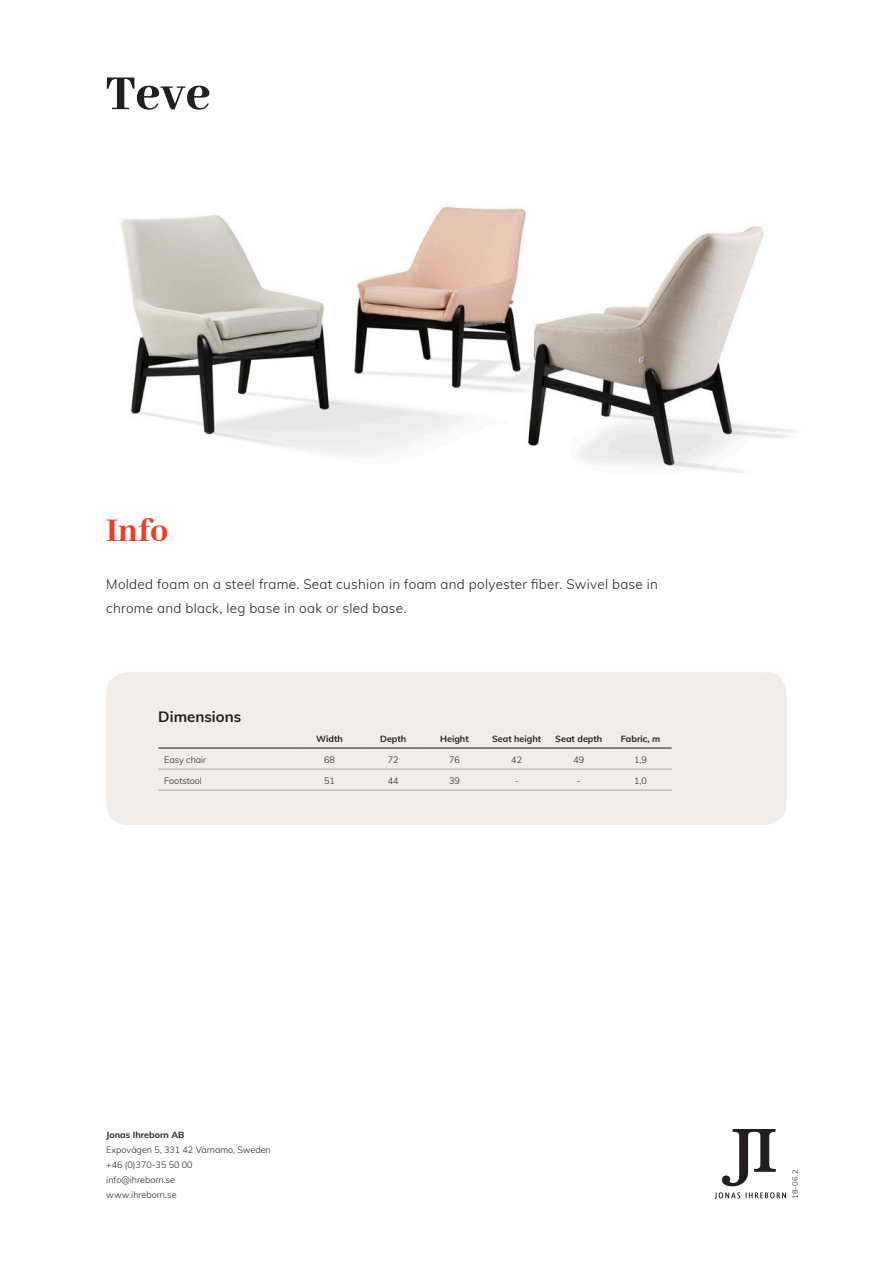
<style>
.page{position:relative;width:893px;height:1263px;background:#fff}
.page>*{position:absolute;margin:0;border:0;box-sizing:border-box;transform-origin:0 0}
.t1{font:800 54px "Abhaya Libre";color:#231f20}
.t2{font:800 36px "Abhaya Libre";color:#ef3c23}
.t3{font:700 15px "Muli";color:#231f20}
.t4{font:300 13.5px "Muli";letter-spacing:.02em;color:#231f20}
.t5{font:300 9px "Muli";color:#231f20}
.t6{font:700 9px "Muli";color:#231f20}
.t7{font:300 7.5px "Muli";color:#231f20}
</style>
<div class="page">
<div style="left:106px;top:672px;width:681px;height:153px;background:#f2ede8;border-radius:21px"></div>
<svg style="left:714px;top:1192px;width:26px;height:7px"></svg>
<svg style="left:746px;top:1192px;width:40px;height:6px"></svg>
<svg style="left:722px;top:1129px;width:54px;height:57px"></svg>
<img style="left:121px;top:207px;width:673px;height:265px">
<hr style="left:158px;top:769px;width:138px;height:1px;background:#a7a9ac">
<hr style="left:296px;top:769px;width:67px;height:1px;background:#a7a9ac">
<hr style="left:363px;top:769px;width:61px;height:1px;background:#a7a9ac">
<hr style="left:424px;top:769px;width:61px;height:1px;background:#a7a9ac">
<hr style="left:485px;top:769px;width:63px;height:1px;background:#a7a9ac">
<hr style="left:548px;top:769px;width:61px;height:1px;background:#a7a9ac">
<hr style="left:609px;top:769px;width:63px;height:1px;background:#a7a9ac">
<hr style="left:158px;top:790px;width:138px;height:1px;background:#a7a9ac">
<hr style="left:296px;top:790px;width:67px;height:1px;background:#a7a9ac">
<hr style="left:363px;top:790px;width:61px;height:1px;background:#a7a9ac">
<hr style="left:424px;top:790px;width:61px;height:1px;background:#a7a9ac">
<hr style="left:485px;top:790px;width:63px;height:1px;background:#a7a9ac">
<hr style="left:548px;top:790px;width:61px;height:1px;background:#a7a9ac">
<hr style="left:609px;top:790px;width:63px;height:1px;background:#a7a9ac">
<hr style="left:158px;top:747px;width:138px;height:1px;background:#231f20">
<hr style="left:296px;top:747px;width:67px;height:1px;background:#231f20">
<hr style="left:363px;top:747px;width:61px;height:1px;background:#231f20">
<hr style="left:424px;top:747px;width:61px;height:1px;background:#231f20">
<hr style="left:485px;top:747px;width:63px;height:1px;background:#231f20">
<hr style="left:548px;top:747px;width:61px;height:1px;background:#231f20">
<hr style="left:609px;top:747px;width:63px;height:1px;background:#231f20">
<p class="t1" style="left:106px;top:64px;width:106px">Teve</p>
<p class="t2" style="left:106px;top:510px;width:64px">Info</p>
<p class="t4" style="left:106px;top:574px;width:553px">Molded foam on a steel frame. Seat cushion in foam and polyester fiber. Swivel base in</p>
<p class="t4" style="left:106px;top:598px;width:302px">chrome and black, leg base in oak or sled base.</p>
<p class="t3" style="left:158px;top:706px;width:84px">Dimensions</p>
<p class="t6" style="left:316px;top:732px;width:28px">Width</p>
<p class="t6" style="left:380px;top:732px;width:28px">Depth</p>
<p class="t6" style="left:440px;top:732px;width:30px">Height</p>
<p class="t6" style="left:492px;top:732px;width:51px">Seat height</p>
<p class="t6" style="left:555px;top:732px;width:49px">Seat depth</p>
<p class="t6" style="left:621px;top:732px;width:41px">Fabric, m</p>
<p class="t5" style="left:164px;top:753px;width:44px">Easy chair</p>
<p class="t5" style="left:324px;top:753px;width:12px">68</p>
<p class="t5" style="left:388px;top:753px;width:12px">72</p>
<p class="t5" style="left:449px;top:753px;width:12px">76</p>
<p class="t5" style="left:511px;top:753px;width:12px">42</p>
<p class="t5" style="left:573px;top:753px;width:12px">49</p>
<p class="t5" style="left:634px;top:753px;width:14px">1,9</p>
<p class="t5" style="left:164px;top:774px;width:39px">Footstool</p>
<p class="t5" style="left:324px;top:774px;width:12px">51</p>
<p class="t5" style="left:388px;top:774px;width:12px">44</p>
<p class="t5" style="left:449px;top:774px;width:12px">39</p>
<p class="t5" style="left:515px;top:774px;width:5px">-</p>
<p class="t5" style="left:577px;top:774px;width:5px">-</p>
<p class="t5" style="left:634px;top:774px;width:14px">1,0</p>
<p class="t6" style="left:106px;top:1128px;width:80px">Jonas Ihreborn AB</p>
<p class="t5" style="left:106px;top:1143px;width:166px">Expovägen 5, 331 42 Värnamo, Sweden</p>
<p class="t5" style="left:106px;top:1158px;width:88px">+46 (0)370-35 50 00</p>
<p class="t5" style="left:106px;top:1173px;width:70px">info@ihreborn.se</p>
<p class="t5" style="left:106px;top:1188px;width:72px">www.ihreborn.se</p>
<p class="t7" style="left:790px;top:1199px;width:31px;rotate:-90deg">18-06.2</p>
</div>
